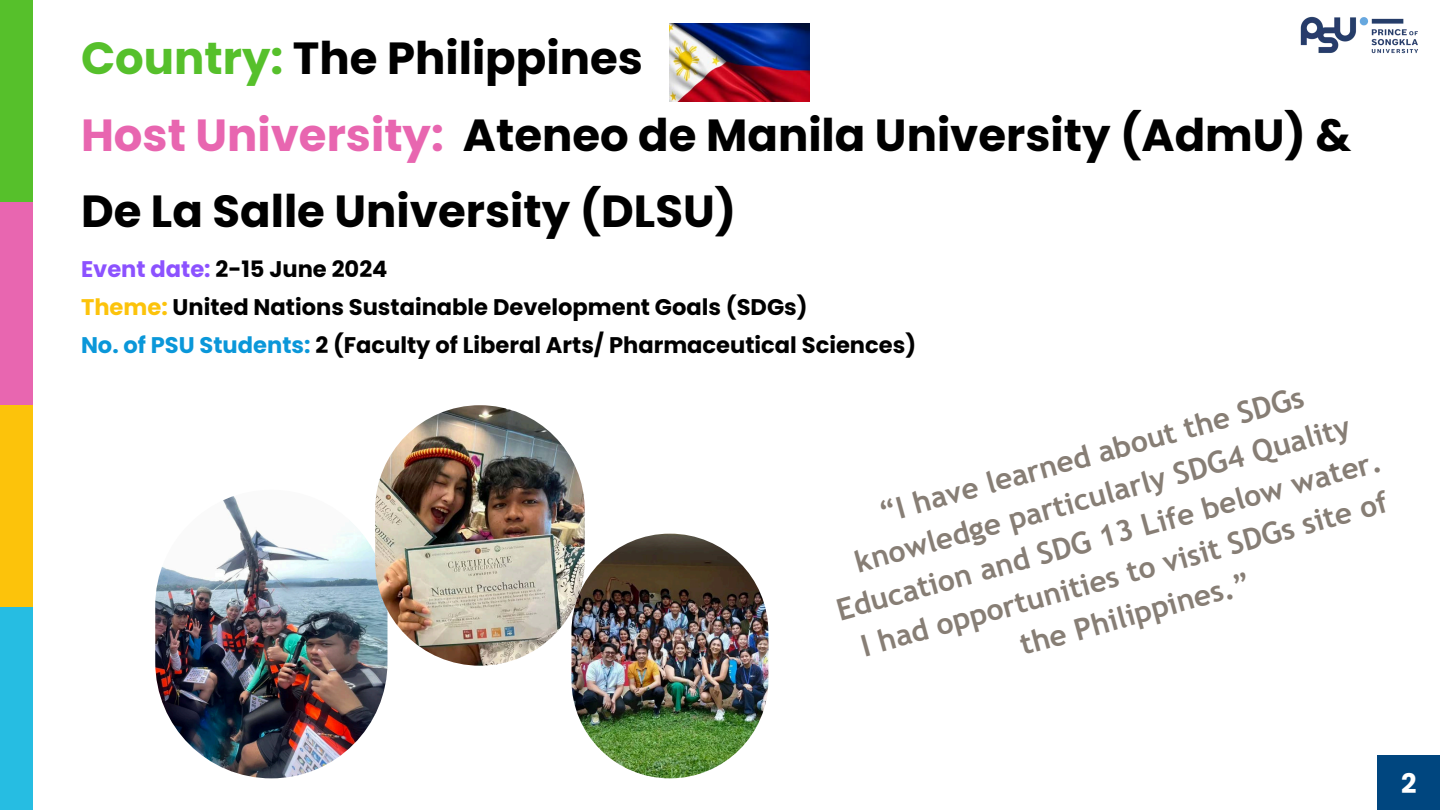
<style>
.page{position:relative;width:1440px;height:810px;background:#fff}
.page>*{position:absolute;margin:0;border:0;box-sizing:border-box;transform-origin:0 0}
.t1{font:700 45px/76.5px "Poppins";color:#000}
.t2{font:700 30px/41.2px "Trebuchet MS";color:#877e75;text-align:center}
.t3{font:700 27px "Poppins";color:#fff}
.t4{font:700 22.6px/38.2px "Poppins";color:#000}
.s1{color:#56c02b}
.s2{color:#e866b0}
.s3{color:#8c52ff}
.s4{color:#fcc30b}
.s5{color:#0a97d9}
</style>
<div class="page">
<div style="left:0;top:0;width:32px;height:202px;background:#56c02b"></div>
<div style="left:0;top:202px;width:32px;height:203px;background:#e866b0"></div>
<div style="left:0;top:405px;width:32px;height:202px;background:#fcc30b"></div>
<div style="left:0;top:607px;width:32px;height:203px;background:#26bde2"></div>
<div style="left:1378px;top:755px;width:62px;height:55px;background:#00467f"></div>
<img style="left:1300px;top:16px;width:118px;height:38px">
<img style="left:155px;top:490px;width:232px;height:288px;border-radius:116px">
<img style="left:375px;top:405px;width:210px;height:261px;border-radius:105px">
<img style="left:571px;top:534px;width:197px;height:244px;border-radius:98px">
<img style="left:670px;top:23px;width:139px;height:78px">
<p class="t1" style="left:81px;top:20px;width:1272px"><span class="s1">Country:</span> The Philippines<br><span class="s2">Host University:</span> Ateneo de Manila University (AdmU) &amp;<br>De La Salle University (DLSU)</p>
<p class="t4" style="left:81px;top:250px;width:837px"><span class="s3">Event date:</span> 2-15 June 2024<br><span class="s4">Theme:</span> United Nations Sustainable Development Goals (SDGs)<br><span class="s5">No. of PSU Students:</span> 2 (Faculty of Liberal Arts/ Pharmaceutical Sciences)</p>
<p class="t2" style="left:810px;top:509px;width:565px;rotate:-15deg">“I have learned about the SDGs knowledge particularly SDG4 Quality<br>Education and SDG 13 Life below water.</p>
<h1 class="t2" style="left:856px;top:624px;width:547px;rotate:-15deg">I had opportunities to visit SDGs site of the Philippines.”</h1>
<p class="t3" style="left:1401px;top:765px;width:17px">2</p>
</div>
